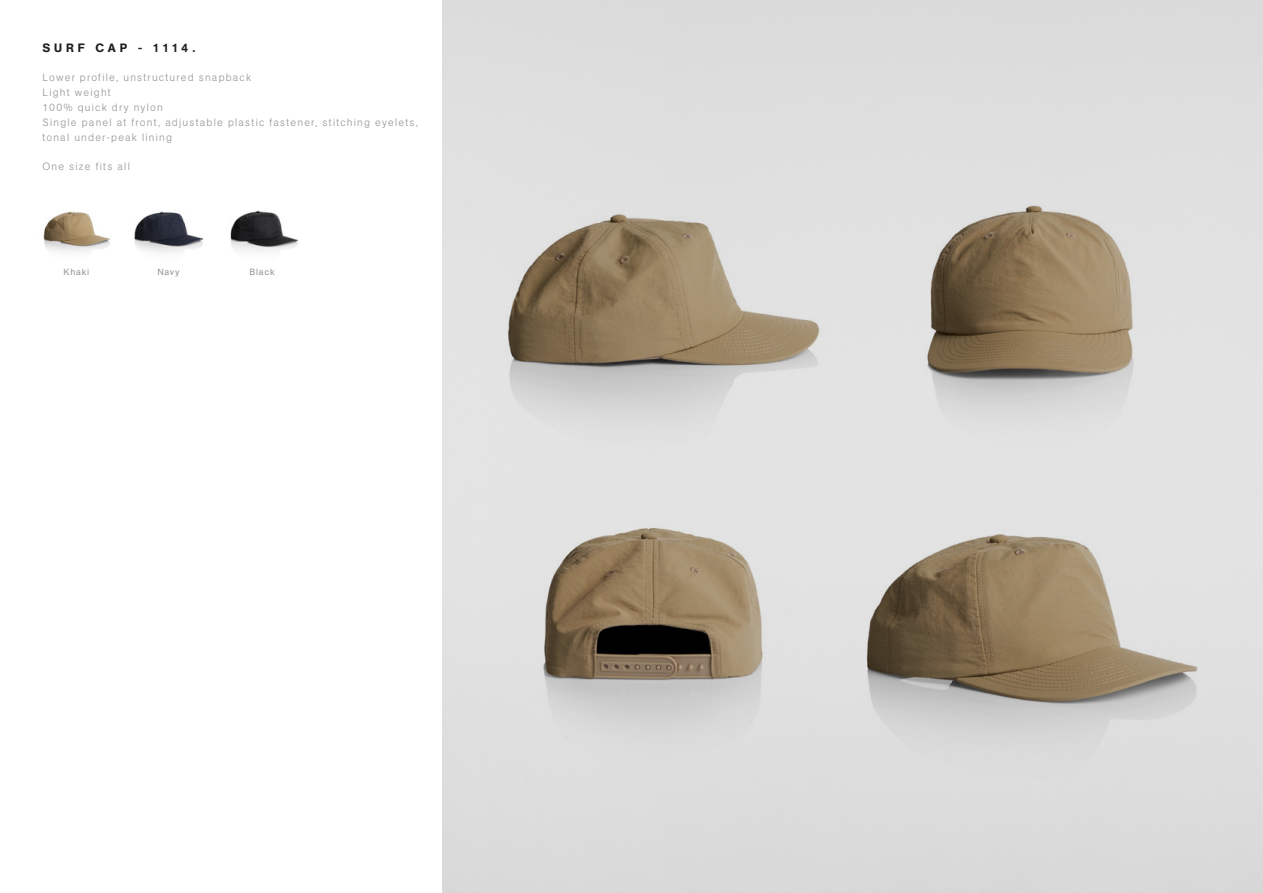
<style>
.page{position:relative;width:1263px;height:893px;background:#fff}
.page>*{position:absolute;margin:0;border:0;box-sizing:border-box;transform-origin:0 0}
.t1{font:500 12px "AG Book Pro";letter-spacing:.32em;color:#231f20}
.t2{font:300 10.5px/15px "AG Book Pro";letter-spacing:.115em;color:#939598}
.t3{font:9px "AG Book Pro";letter-spacing:.08em;color:#939598}
</style>
<div class="page">
<img style="left:43px;top:211px;width:68px;height:41px">
<img style="left:134px;top:211px;width:69px;height:42px">
<img style="left:230px;top:210px;width:69px;height:42px">
<img style="left:453px;top:86px;width:371px;height:325px">
<img style="left:444px;top:411px;width:377px;height:416px">
<img style="left:824px;top:86px;width:416px;height:415px">
<img style="left:821px;top:411px;width:416px;height:416px">
<p class="t1" style="left:42px;top:40px;width:154px">SURF CAP - 1114.</p>
<p class="t2" style="left:43px;top:69px;width:377px">Lower profile, unstructured snapback<br>Light weight<br>100% quick dry nylon<br>Single panel at front, adjustable plastic fastener, stitching eyelets, tonal under-peak lining</p>
<p class="t2" style="left:42px;top:158px;width:89px">One size fits all</p>
<p class="t3" style="left:64px;top:266px;width:27px">Khaki</p>
<p class="t3" style="left:157px;top:266px;width:24px">Navy</p>
<p class="t3" style="left:250px;top:266px;width:27px">Black</p>
</div>
